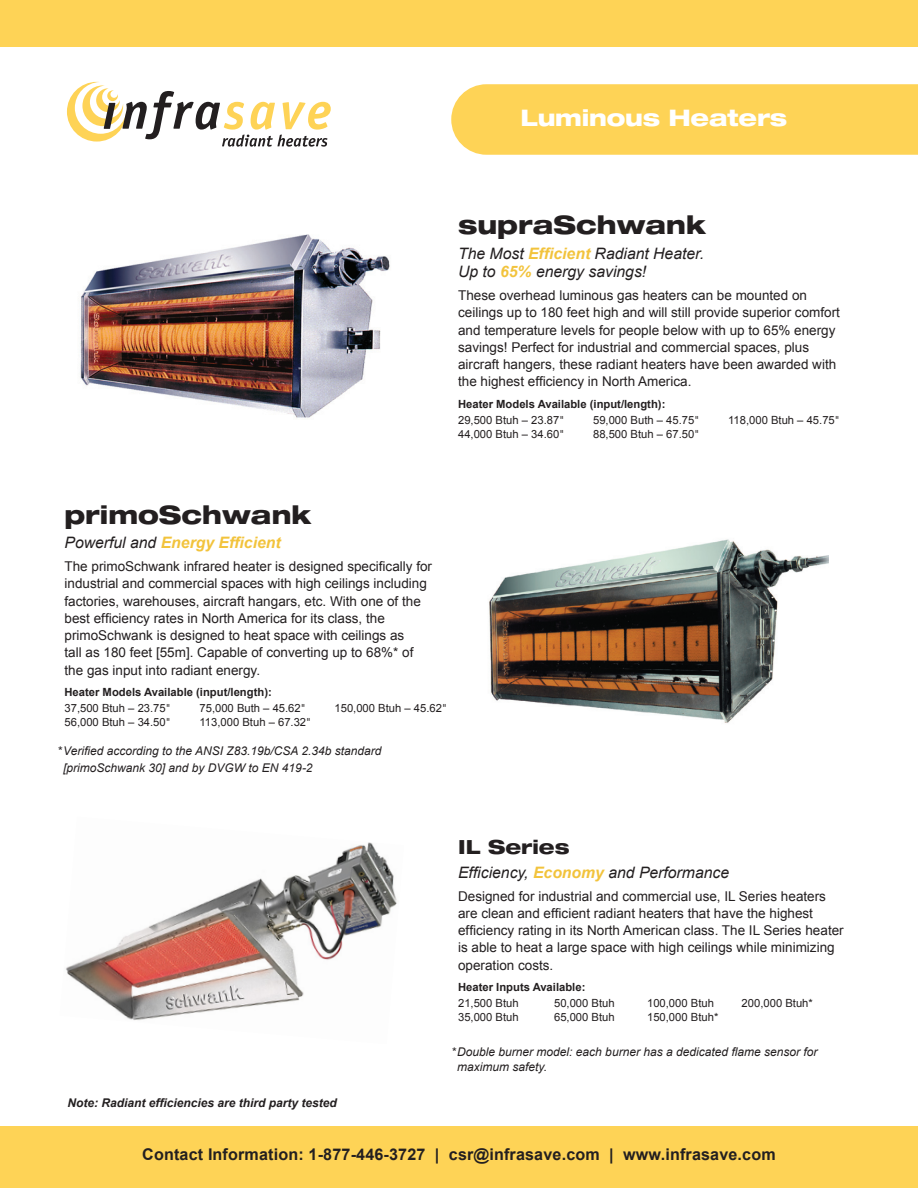
<style>
.page{position:relative;width:918px;height:1188px;background:#fff}
.page>*{position:absolute;margin:0;border:0;box-sizing:border-box;transform-origin:0 0}
.t1{font:800 expanded 25.5px "Helvetica Neue";color:#231f20}
.t2{font:800 expanded 22.8px "Helvetica Neue";letter-spacing:-.01em;color:#fff}
.t3{font:800 expanded 19.5px "Helvetica Neue";color:#231f20}
.t4{font:700 16.2px "Arial";letter-spacing:.01em;color:#231f20}
.t5{font:italic 15.75px/18.9px "Arial";color:#231f20}
.t6{font:italic 700 15.75px "Arial";color:#f2c33c}
.t7{font:13.5px/17.2px "Arial";color:#231f20}
.t8{font:italic 12px/16.5px "Arial";color:#231f20}
.t9{font:italic 700 12px "Arial";color:#231f20}
.t10{font:11.25px "Arial";color:#231f20}
.t11{font:700 11.25px "Arial";color:#231f20}
.s1{font-weight:700;color:#f2c33c}
.s2{font-family:"Helvetica Neue"}
.s3{font-weight:400;color:#231f20}
</style>
<div class="page">
<div style="left:0;top:0;width:918px;height:47px;background:#fed356"></div>
<div style="left:0;top:1126px;width:918px;height:62px;background:#fed356"></div>
<div style="left:451px;top:84px;width:467px;height:71px;background:#fed356"></div>
<svg style="left:67px;top:82px;width:264px;height:65px"></svg>
<img style="left:66px;top:842px;width:331px;height:178px">
<img style="left:80px;top:234px;width:310px;height:184px">
<img style="left:489px;top:539px;width:340px;height:184px">
<p class="t2" style="left:521px;top:104px;width:268px">Luminous Heaters</p>
<p class="t1" style="left:458px;top:209px;width:249px">supraSchwank</p>
<p class="t5" style="left:458px;top:244px;width:248px">The Most <span class="s1">Efficient</span> Radiant Heater.<br>Up to <span class="s1">65%</span> energy savings!</p>
<p class="t7" style="left:458px;top:287px;width:383px">These overhead luminous gas heaters can be mounted on ceilings up to 180 feet high and will still provide superior comfort and temperature levels for people below with up to 65% energy savings! Perfect for industrial and commercial spaces, plus aircraft hangers, these radiant heaters have been awarded with the highest efficiency in North America.</p>
<p class="t11" style="left:458px;top:396px;width:209px">Heater Models Available (input/length):</p>
<p class="t10" style="left:458px;top:413px;width:108px">29,500 Btuh – 23.87<span class="s2">"</span></p>
<p class="t10" style="left:593px;top:413px;width:108px">59,000 Buth – 45.75<span class="s2">"</span></p>
<p class="t10" style="left:728px;top:413px;width:113px">118,000 Btuh – 45.75<span class="s2">"</span></p>
<p class="t10" style="left:458px;top:426px;width:108px">44,000 Btuh – 34.60<span class="s2">"</span></p>
<p class="t10" style="left:593px;top:426px;width:108px">88,500 Btuh – 67.50<span class="s2">"</span></p>
<p class="t1" style="left:64px;top:499px;width:248px">primoSchwank</p>
<p class="t6" style="left:64px;top:532px;width:218px"><span class="s3">Powerful and</span> Energy Efficient</p>
<p class="t7" style="left:64px;top:558px;width:369px">The primoSchwank infrared heater is designed specifically for industrial and commercial spaces with high ceilings including factories, warehouses, aircraft hangars, etc. With one of the best efficiency rates in North America for its class, the primoSchwank is designed to heat space with ceilings as<br>tall as 180 feet [55m]. Capable of converting up to 68%* of the gas input into radiant energy.</p>
<p class="t11" style="left:64px;top:685px;width:209px">Heater Models Available (input/length):</p>
<p class="t10" style="left:64px;top:701px;width:108px">37,500 Btuh – 23.75<span class="s2">"</span></p>
<p class="t10" style="left:199px;top:701px;width:108px">75,000 Buth – 45.62<span class="s2">"</span></p>
<p class="t10" style="left:334px;top:701px;width:114px">150,000 Btuh – 45.62<span class="s2">"</span></p>
<p class="t10" style="left:64px;top:715px;width:108px">56,000 Btuh – 34.50<span class="s2">"</span></p>
<p class="t10" style="left:199px;top:715px;width:113px">113,000 Btuh – 67.32<span class="s2">"</span></p>
<p class="t8" style="left:63px;top:743px;width:320px;text-indent:-6px">*Verified according to the ANSI Z83.19b/CSA 2.34b standard [primoSchwank 30] and by DVGW to EN 419-2</p>
<p class="t3" style="left:458px;top:834px;width:113px">IL Series</p>
<p class="t5" style="left:458px;top:863px;width:273px">Efficiency, <span class="s1">Economy</span> and Performance</p>
<p class="t7" style="left:458px;top:887px;width:387px">Designed for industrial and commercial use, IL Series heaters are clean and efficient radiant heaters that have the highest efficiency rating in its North American class. The IL Series heater is able to heat a large space with high ceilings while minimizing operation costs.</p>
<p class="t11" style="left:458px;top:980px;width:129px">Heater Inputs Available:</p>
<p class="t10" style="left:458px;top:996px;width:62px">21,500 Btuh</p>
<p class="t10" style="left:554px;top:996px;width:62px">50,000 Btuh</p>
<p class="t10" style="left:647px;top:996px;width:68px">100,000 Btuh</p>
<p class="t10" style="left:742px;top:996px;width:73px">200,000 Btuh*</p>
<p class="t10" style="left:458px;top:1010px;width:62px">35,000 Btuh</p>
<p class="t10" style="left:554px;top:1010px;width:62px">65,000 Btuh</p>
<p class="t10" style="left:647px;top:1010px;width:73px">150,000 Btuh*</p>
<p class="t9" style="left:68px;top:1094px;width:271px">Note: Radiant efficiencies are third party tested</p>
<p class="t8" style="left:457px;top:1044px;width:362px;line-height:15px;text-indent:-6px">*Double burner model: each burner has a dedicated flame sensor for maximum safety.</p>
<p class="t4" style="left:142px;top:1144px;width:635px">Contact Information: 1-877-446-3727 | csr@infrasave.com | www.infrasave.com</p>
</div>
